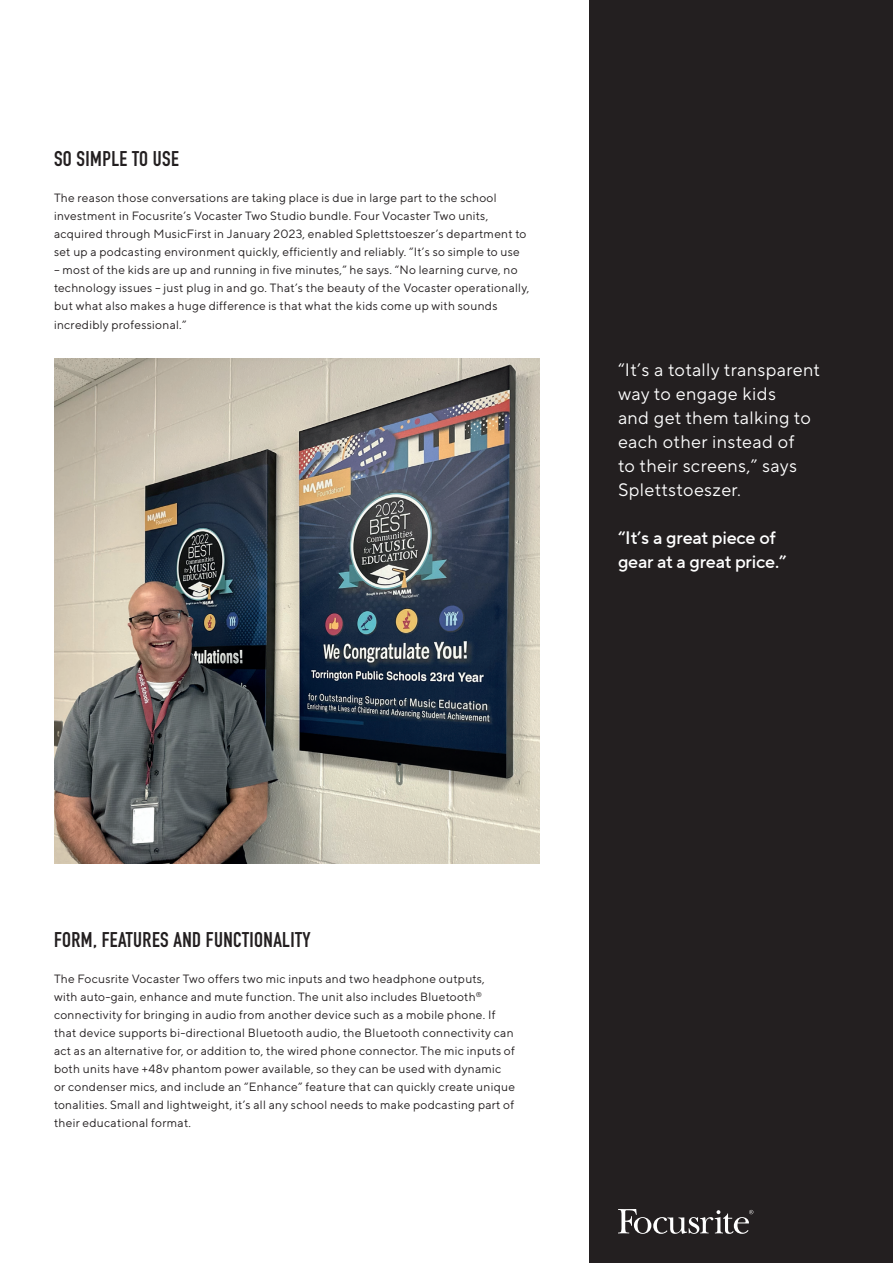
<style>
.page{position:relative;width:893px;height:1263px;background:#fff}
.page>*{position:absolute;margin:0;border:0;box-sizing:border-box;transform-origin:0 0}
.t1{font:700 21px "DIN Condensed";letter-spacing:.02em;color:#231f20}
.t2{font:18px/24px "TT Norms Pro";letter-spacing:.02em;color:#fff}
.t3{font:500 18px/24px "TT Norms Pro";letter-spacing:-.01em;color:#fff}
.t4{font:12px/18px "TT Norms";letter-spacing:.02em;color:#231f20}
</style>
<div class="page">
<div style="left:589px;top:0;width:304px;height:1263px;background:#231f20"></div>
<img style="left:54px;top:359px;width:485px;height:504px">
<svg style="left:618px;top:1209px;width:135px;height:25px"></svg>
<h1 class="t1" style="left:54px;top:145px;width:126px">SO SIMPLE TO USE</h1>
<p class="t4" style="left:54px;top:189px;width:474px">The reason those conversations are taking place is due in large part to the school investment in Focusrite’s Vocaster Two Studio bundle. Four Vocaster Two units, acquired through MusicFirst in January 2023, enabled Splettstoeszer’s department to set up a podcasting environment quickly, efficiently and reliably. “It’s so simple to use</p>
<p class="t4" style="left:54px;top:261px;width:477px">– most of the kids are up and running in five minutes,” he says. “No learning curve, no technology issues – just plug in and go. That’s the beauty of the Vocaster operationally, but what also makes a huge difference is that what the kids come up with sounds incredibly professional.”</p>
<h2 class="t2" style="left:618px;top:358px;width:203px">“It’s a totally transparent way to engage kids<br>and get them talking to each other instead of<br>to their screens,” says<br>Splettstoeszer.</h2>
<h2 class="t3" style="left:618px;top:526px;width:170px">“It’s a great piece of gear at a great price.”</h2>
<h1 class="t1" style="left:54px;top:926px;width:258px">FORM, FEATURES AND FUNCTIONALITY</h1>
<p class="t4" style="left:54px;top:970px;width:462px">The Focusrite Vocaster Two offers two mic inputs and two headphone outputs,<br>with auto-gain, enhance and mute function. The unit also includes Bluetooth<sup>® </sup>connectivity for bringing in audio from another device such as a mobile phone. If that device supports bi-directional Bluetooth audio, the Bluetooth connectivity can act as an alternative for, or addition to, the wired phone connector. The mic inputs of both units have +48v phantom power available, so they can be used with dynamic or condenser mics, and include an “Enhance” feature that can quickly create unique tonalities. Small and lightweight, it’s all any school needs to make podcasting part of their educational format.</p>
</div>
